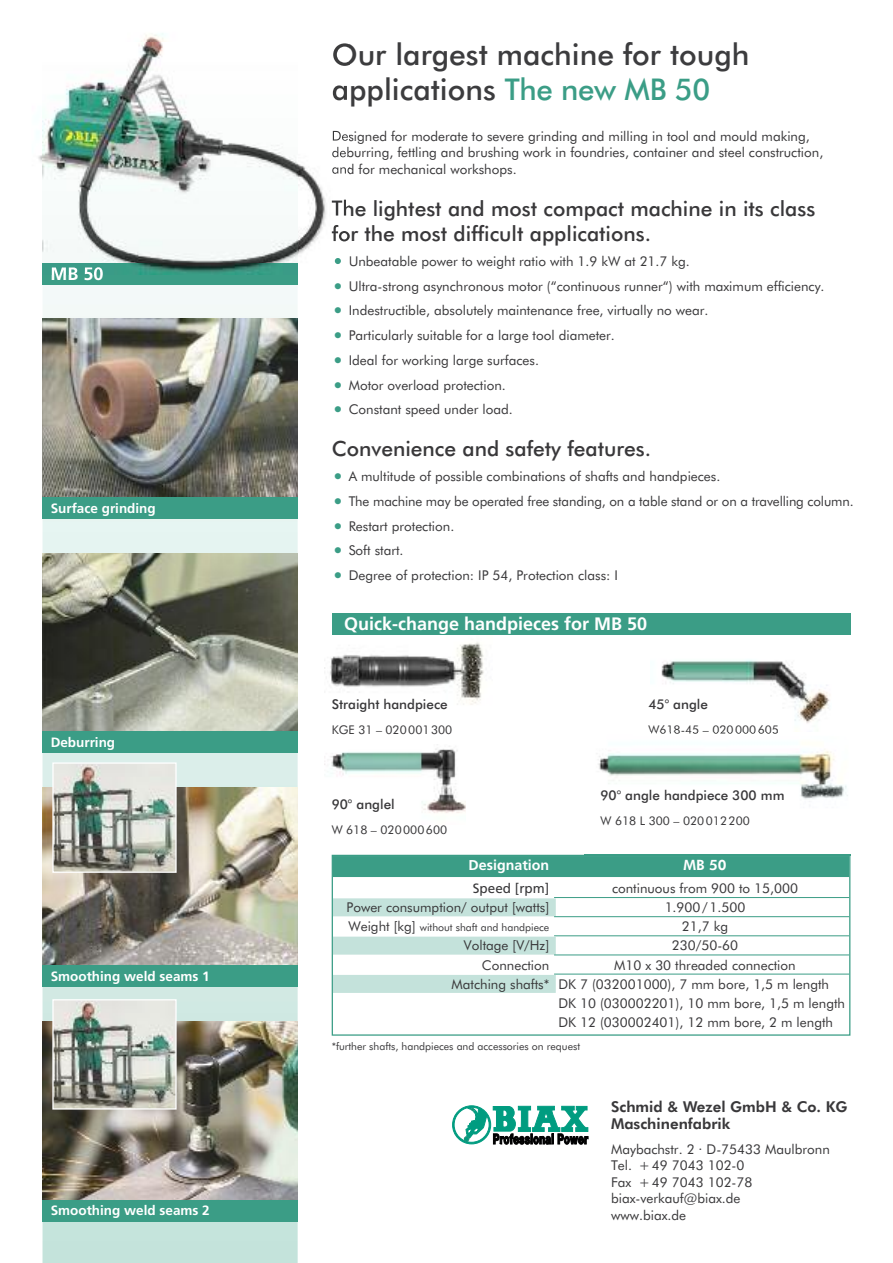
<style>
.page{position:relative;width:893px;height:1263px;background:#fff}
.page>*{position:absolute;margin:0;border:0;box-sizing:border-box;transform-origin:0 0}
.t1{font:500 30px/34.5px "Futura BT";color:#3c3c3e}
.t2{font:500 21px/25.5px "Futura BT";color:#39383a}
.t3{font:700 18px "Frutiger";color:#fff}
.t4{font:800 15px/17px "Futura BT";color:#39383a}
.t5{font:700 14.25px "Frutiger";color:#fff}
.t6{font:800 14.25px "Futura BT";color:#fff}
.t7{font:13.5px/16.5px "Futura Book BT";color:#39383a}
.t8{font:700 13.5px "Frutiger";color:#fff}
.t9{font:500 13.5px "Futura BT";color:#39383a}
.t10{font:13.5px "Frutiger";color:#39383a}
.t11{font:12px "Futura Book BT";color:#39383a}
.t12{font:10.5px "Futura Book BT";color:#39383a}
.s1{color:#3b9d86}
.s2{font-size:21px;color:#3b9d86}
.s3{font-size:13.5px}
</style>
<div class="page">
<svg style="left:453px;top:1106px;width:135px;height:38px"></svg>
<img style="left:43px;top:285px;width:255px;height:978px">
<img style="left:43px;top:319px;width:255px;height:178px">
<img style="left:43px;top:553px;width:255px;height:179px">
<img style="left:43px;top:1021px;width:255px;height:179px">
<img style="left:43px;top:787px;width:255px;height:179px">
<div style="left:43px;top:732px;width:255px;height:21px;background:#3b9d86"></div>
<div style="left:43px;top:966px;width:255px;height:21px;background:#3b9d86"></div>
<div style="left:43px;top:1200px;width:255px;height:21px;background:#3b9d86"></div>
<div style="left:43px;top:497px;width:255px;height:22px;background:#3b9d86"></div>
<div style="left:43px;top:264px;width:255px;height:21px;background:#3b9d86"></div>
<img style="left:38px;top:33px;width:311px;height:241px">
<img style="left:333px;top:43px;width:16px;height:24px">
<img style="left:333px;top:85px;width:15px;height:16px">
<img style="left:333px;top:131px;width:16px;height:10px">
<img style="left:332px;top:147px;width:17px;height:11px">
<img style="left:332px;top:167px;width:17px;height:7px">
<img style="left:332px;top:200px;width:17px;height:16px">
<img style="left:332px;top:225px;width:17px;height:16px">
<svg style="left:335px;top:258px;width:6px;height:6px"></svg>
<img style="left:43px;top:264px;width:255px;height:10px">
<img style="left:52px;top:267px;width:51px;height:7px">
<img style="left:54px;top:764px;width:121px;height:107px">
<div style="left:52px;top:762px;width:125px;height:111px;border:1px solid #fff"></div>
<img style="left:54px;top:1001px;width:121px;height:106px">
<div style="left:52px;top:999px;width:125px;height:110px;border:1px solid #fff"></div>
<div style="left:332px;top:855px;width:518px;height:181px;border:1px solid #3b9d86"></div>
<div style="left:333px;top:856px;width:516px;height:21px;background:#3b9d86"></div>
<hr style="left:554px;top:897px;width:295px;height:1px;background:#3b9d86">
<div style="left:333px;top:898px;width:223px;height:18px;background:#c4e2db"></div>
<hr style="left:554px;top:916px;width:295px;height:1px;background:#3b9d86">
<hr style="left:554px;top:935px;width:295px;height:1px;background:#3b9d86">
<div style="left:333px;top:937px;width:223px;height:18px;background:#c4e2db"></div>
<hr style="left:554px;top:955px;width:295px;height:1px;background:#3b9d86">
<hr style="left:554px;top:974px;width:295px;height:1px;background:#3b9d86">
<div style="left:333px;top:975px;width:223px;height:18px;background:#c4e2db"></div>
<img style="left:661px;top:660px;width:169px;height:63px">
<img style="left:324px;top:744px;width:142px;height:69px">
<img style="left:324px;top:642px;width:160px;height:63px">
<div style="left:332px;top:613px;width:518px;height:22px;background:#3b9d86"></div>
<img style="left:584px;top:751px;width:266px;height:105px">
<img style="left:651px;top:732px;width:47px;height:2px">
<svg style="left:713px;top:732px;width:65px;height:2px"></svg>
<h3 class="t3" style="left:50px;top:267px;width:55px">MB 50</h3>
<p class="t8" style="left:51px;top:503px;width:107px">Surface grinding</p>
<p class="t8" style="left:51px;top:737px;width:66px">Deburring</p>
<p class="t8" style="left:51px;top:971px;width:161px">Smoothing weld seams 1</p>
<p class="t8" style="left:51px;top:1205px;width:161px">Smoothing weld seams 2</p>
<h1 class="t1" style="left:332px;top:38px;width:419px">Our largest machine for tough applications <span class="s1">The new MB 50</span></h1>
<p class="t7" style="left:332px;top:129px;width:493px">Designed for moderate to severe grinding and milling in tool and mould making, deburring, fettling and brushing work in foundries, container and steel construction, and for mechanical workshops.</p>
<h2 class="t2" style="left:332px;top:196px;width:485px">The lightest and most compact machine in its class for the most difficult applications.</h2>
<p class="t7" style="left:332px;top:254px;width:360px"><span class="s2">•</span> Unbeatable power to weight ratio with 1.9 kW at 21.7 kg.</p>
<p class="t7" style="left:332px;top:279px;width:494px"><span class="s2">•</span> Ultra-strong asynchronous motor (“continuous runner“) with maximum efficiency.</p>
<p class="t7" style="left:332px;top:303px;width:378px"><span class="s2">•</span> Indestructible, absolutely maintenance free, virtually no wear.</p>
<p class="t7" style="left:332px;top:328px;width:285px"><span class="s2">•</span> Particularly suitable for a large tool diameter.</p>
<p class="t7" style="left:332px;top:353px;width:209px"><span class="s2">•</span> Ideal for working large surfaces.</p>
<p class="t7" style="left:332px;top:378px;width:176px"><span class="s2">•</span> Motor overload protection.</p>
<p class="t7" style="left:332px;top:402px;width:183px"><span class="s2">•</span> Constant speed under load.</p>
<h2 class="t2" style="left:332px;top:436px;width:321px">Convenience and safety features.</h2>
<p class="t7" style="left:332px;top:469px;width:390px"><span class="s2">•</span> A multitude of possible combinations of shafts and handpieces.</p>
<p class="t7" style="left:332px;top:494px;width:523px"><span class="s2">•</span> The machine may be operated free standing, on a table stand or on a travelling column.</p>
<p class="t7" style="left:332px;top:519px;width:124px"><span class="s2">•</span> Restart protection.</p>
<p class="t7" style="left:332px;top:543px;width:73px"><span class="s2">•</span> Soft start.</p>
<p class="t7" style="left:332px;top:568px;width:288px"><span class="s2">•</span> Degree of protection: IP 54, Protection class: I</p>
<h3 class="t3" style="left:344px;top:616px;width:305px">Quick-change handpieces for MB 50</h3>
<p class="t9" style="left:332px;top:696px;width:117px">Straight handpiece</p>
<p class="t11" style="left:332px;top:724px;width:122px">KGE 31 – 020001300</p>
<p class="t9" style="left:332px;top:796px;width:65px">90° anglel</p>
<p class="t11" style="left:332px;top:825px;width:117px">W 618 – 020000600</p>
<p class="t9" style="left:648px;top:696px;width:61px">45° angle</p>
<p class="t11" style="left:648px;top:724px;width:132px">W618-45 – 020000605</p>
<p class="t9" style="left:600px;top:788px;width:185px">90° angle handpiece 300 mm</p>
<p class="t11" style="left:600px;top:816px;width:151px">W 618 L 300 – 020012200</p>
<p class="t5" style="left:469px;top:859px;width:82px">Designation</p>
<p class="t6" style="left:683px;top:856px;width:45px">MB 50</p>
<p class="t10" style="left:473px;top:883px;width:78px">Speed [rpm]</p>
<p class="t7" style="left:612px;top:881px;width:188px">continuous from 900 to 15,000</p>
<p class="t7" style="left:346px;top:900px;width:204px">Power consumption/ output [watts]</p>
<p class="t7" style="left:665px;top:900px;width:82px">1.900/1.500</p>
<p class="t12" style="left:348px;top:923px;width:202px"><span class="s3">Weight [kg]</span> without shaft and handpiece</p>
<p class="t7" style="left:682px;top:919px;width:48px">21,7 kg</p>
<p class="t7" style="left:464px;top:938px;width:87px">Voltage [V/Hz]</p>
<p class="t7" style="left:672px;top:938px;width:68px">230/50-60</p>
<p class="t7" style="left:482px;top:958px;width:69px">Connection</p>
<p class="t7" style="left:614px;top:958px;width:183px">M10 x 30 threaded connection</p>
<p class="t7" style="left:452px;top:977px;width:379px">Matching shafts* DK 7 (032001000), 7 mm bore, 1,5 m length</p>
<p class="t7" style="left:558px;top:996px;width:288px">DK 10 (030002201), 10 mm bore, 1,5 m length</p>
<p class="t7" style="left:558px;top:1015px;width:276px">DK 12 (030002401), 12 mm bore, 2 m length</p>
<p class="t12" style="left:332px;top:1042px;width:250px">*further shafts, handpieces and accessories on request</p>
<p class="t4" style="left:611px;top:1098px;width:238px">Schmid &amp; Wezel GmbH &amp; Co. KG<br>Maschinenfabrik</p>
<p class="t7" style="left:611px;top:1142px;width:220px">Maybachstr. 2 · D-75433 Maulbronn<br>Tel. + 49 7043 102-0<br>Fax + 49 7043 102-78 biax-verkauf@biax.de<br>www.biax.de</p>
</div>
